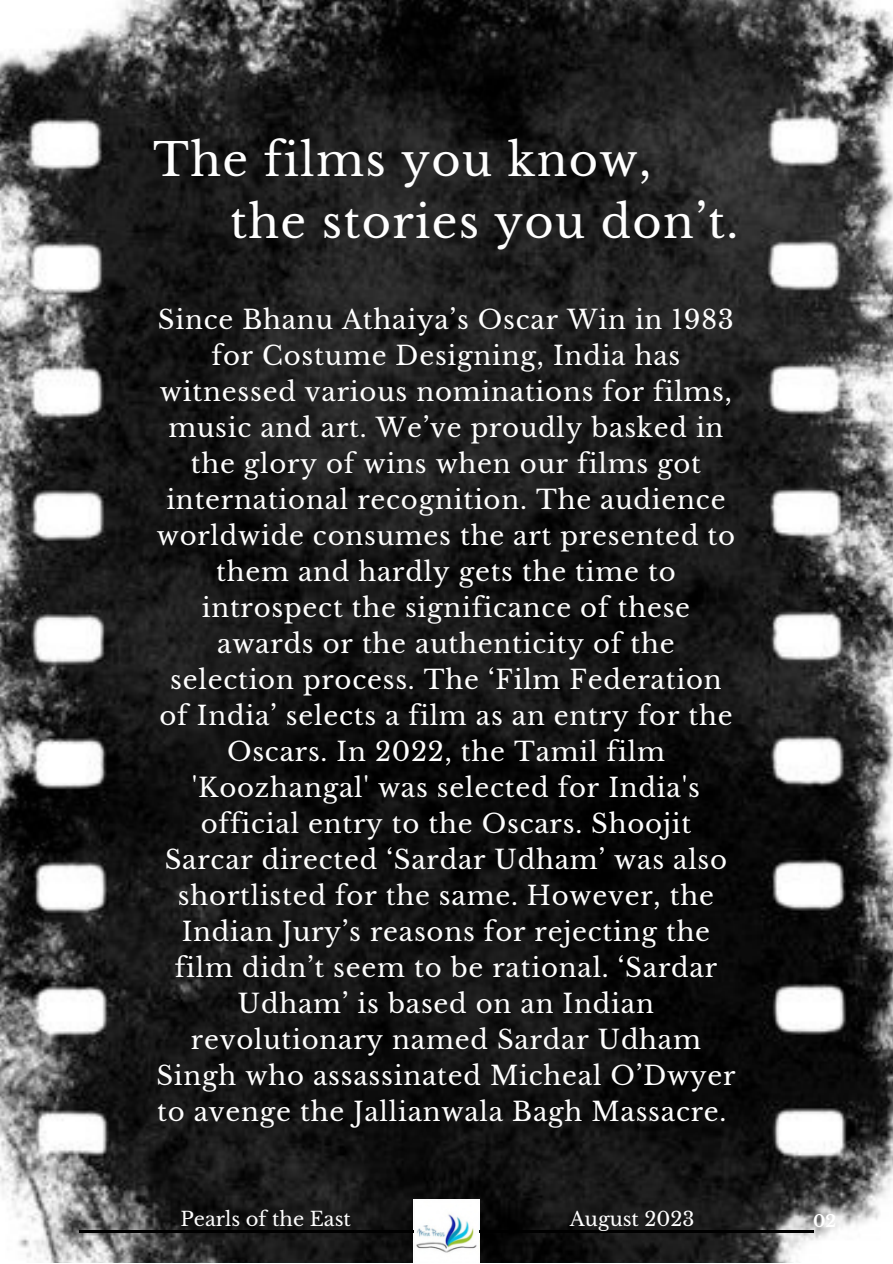
<style>
.page{position:relative;width:893px;height:1264px;background:#fff}
.page>*{position:absolute;margin:0;border:0;box-sizing:border-box;transform-origin:0 0}
.t1{font:44.85px "Libre Baskerville";letter-spacing:.03em;color:#fefefe}
.t2{font:25.95px/36px "Libre Baskerville";letter-spacing:.03em;color:#fefefe;text-align:center}
.t3{font:19.5px "Libre Baskerville";color:#fff}
.t4{font:700 16.5px "Libre Baskerville";color:#fff}
</style>
<div class="page">
<img style="left:0;top:0;width:892px;height:1262px">
<img style="left:414px;top:1199px;width:65px;height:62px">
<hr style="left:79px;top:1230px;width:335px;height:2px;background:#000">
<hr style="left:478px;top:1230px;width:335px;height:2px;background:#000">
<p class="t1" style="left:153px;top:132px;width:499px">The films you know,</p>
<p class="t1" style="left:230px;top:194px;width:509px">the stories you don’t.</p>
<p class="t2" style="left:156px;top:302px;width:580px">Since Bhanu Athaiya’s Oscar Win in 1983 for Costume Designing, India has witnessed various nominations for films, music and art. We’ve proudly basked in the glory of wins when our films got international recognition. The audience worldwide consumes the art presented to them and hardly gets the time to introspect the significance of these awards or the authenticity of the selection process. The ‘Film Federation of India’ selects a film as an entry for the Oscars. In 2022, the Tamil film 'Koozhangal' was selected for India's official entry to the Oscars. Shoojit Sarcar directed ‘Sardar Udham’ was also shortlisted for the same. However, the Indian Jury’s reasons for rejecting the film didn’t seem to be rational. ‘Sardar Udham’ is based on an Indian revolutionary named Sardar Udham Singh who assassinated Micheal O’Dwyer to avenge the Jallianwala Bagh Massacre.</p>
<p class="t3" style="left:180px;top:1206px;width:172px">Pearls of the East</p>
<p class="t3" style="left:570px;top:1206px;width:126px">August 2023</p>
<p class="t4" style="left:813px;top:1210px;width:25px">02</p>
</div>
